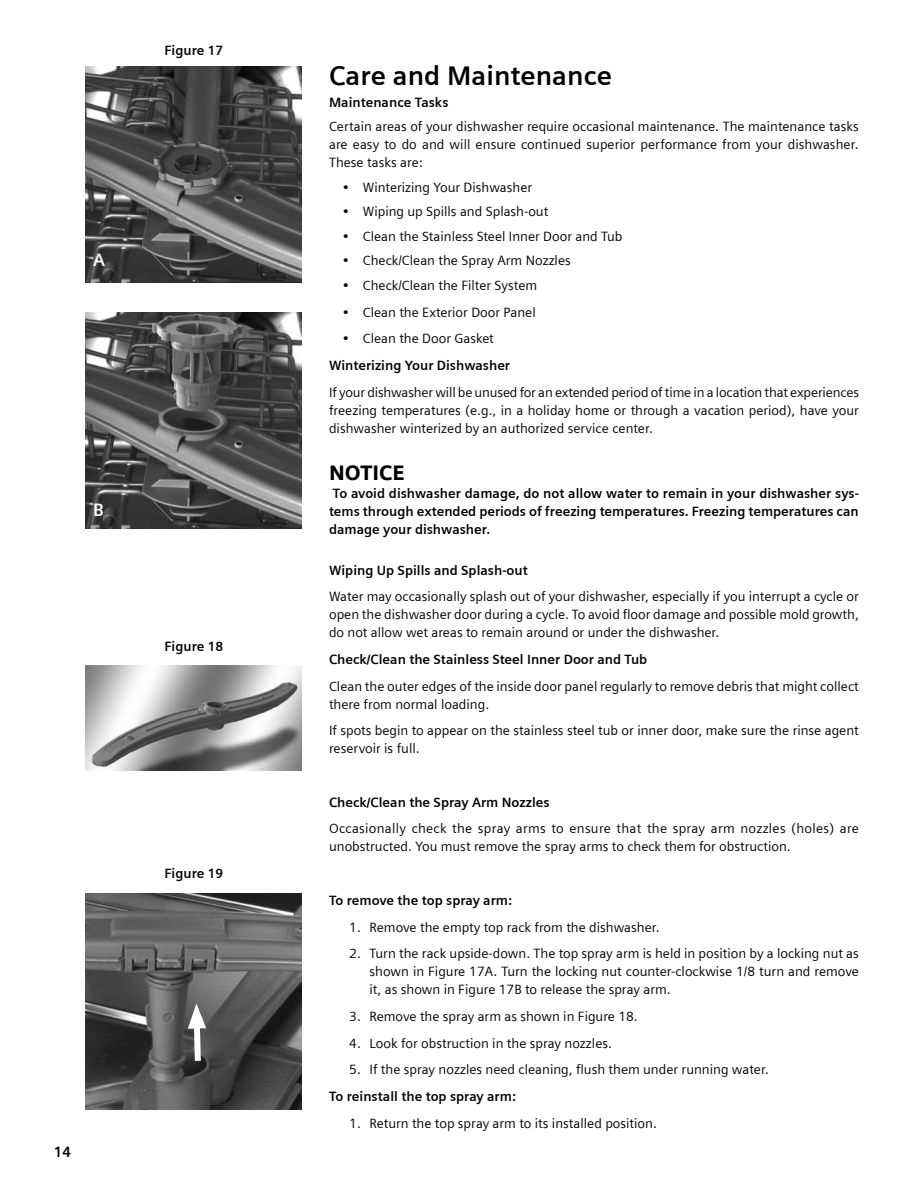
<style>
.page{position:relative;width:918px;height:1188px;background:#fff}
.page>*{position:absolute;margin:0;border:0;box-sizing:border-box;transform-origin:0 0}
.t1{font:700 27px "Siemens Sans";color:#000}
.t2{font:900 21px "Siemens Sans";color:#000}
.t3{font:700 18px "Siemens Sans";color:#fff}
.t4{font:700 15px "Siemens Sans";color:#000}
.t5{font:13.5px/18px "Siemens Sans";color:#000;text-align:justify}
.t6{font:700 13.5px/18px "Siemens Sans";color:#000;text-align:justify}
</style>
<div class="page">
<img style="left:86px;top:312px;width:216px;height:216px">
<img style="left:86px;top:66px;width:216px;height:216px">
<img style="left:86px;top:666px;width:216px;height:104px">
<img style="left:86px;top:894px;width:216px;height:216px">
<svg style="left:188px;top:1003px;width:18px;height:64px"></svg>
<p class="t6" style="left:164px;top:42px;width:60px">Figure 17</p>
<h3 class="t3" style="left:93px;top:249px;width:14px">A</h3>
<h3 class="t3" style="left:93px;top:500px;width:12px">B</h3>
<p class="t6" style="left:164px;top:637px;width:60px">Figure 18</p>
<p class="t6" style="left:164px;top:864px;width:60px">Figure 19</p>
<p class="t4" style="left:54px;top:1144px;width:19px">14</p>
<h1 class="t1" style="left:329px;top:60px;width:284px">Care and Maintenance</h1>
<p class="t6" style="left:329px;top:93px;width:121px">Maintenance Tasks</p>
<p class="t5" style="left:329px;top:118px;width:531px">Certain areas of your dishwasher require occasional maintenance. The maintenance tasks are easy to do and will ensure continued superior performance from your dishwasher.<br>These tasks are:</p>
<p class="t5" style="left:343px;top:178px;width:191px">• Winterizing Your Dishwasher</p>
<p class="t5" style="left:343px;top:203px;width:207px">• Wiping up Spills and Splash-out</p>
<p class="t5" style="left:343px;top:227px;width:282px">• Clean the Stainless Steel Inner Door and Tub</p>
<p class="t5" style="left:343px;top:252px;width:230px">• Check/Clean the Spray Arm Nozzles</p>
<p class="t5" style="left:343px;top:276px;width:196px">• Check/Clean the Filter System</p>
<p class="t5" style="left:343px;top:303px;width:195px">• Clean the Exterior Door Panel</p>
<p class="t5" style="left:343px;top:330px;width:153px">• Clean the Door Gasket</p>
<p class="t6" style="left:329px;top:356px;width:183px">Winterizing Your Dishwasher</p>
<p class="t5" style="left:329px;top:383px;width:532px">If your dishwasher will be unused for an extended period of time in a location that experiences freezing temperatures (e.g., in a holiday home or through a vacation period), have your dishwasher winterized by an authorized service center.</p>
<h2 class="t2" style="left:329px;top:460px;width:77px">NOTICE</h2>
<p class="t6" style="left:329px;top:485px;width:531px">To avoid dishwasher damage, do not allow water to remain in your dishwasher sys&shy;tems through extended periods of freezing temperatures. Freezing temperatures can damage your dishwasher.</p>
<p class="t6" style="left:329px;top:561px;width:200px">Wiping Up Spills and Splash-out</p>
<p class="t5" style="left:329px;top:588px;width:531px">Water may occasionally splash out of your dishwasher, especially if you interrupt a cycle or open the dishwasher door during a cycle. To avoid floor damage and possible mold growth, do not allow wet areas to remain around or under the dishwasher.</p>
<p class="t6" style="left:329px;top:650px;width:320px">Check/Clean the Stainless Steel Inner Door and Tub</p>
<p class="t5" style="left:329px;top:677px;width:531px">Clean the outer edges of the inside door panel regularly to remove debris that might collect there from normal loading.</p>
<p class="t5" style="left:329px;top:722px;width:531px">If spots begin to appear on the stainless steel tub or inner door, make sure the rinse agent reservoir is full.</p>
<p class="t6" style="left:329px;top:793px;width:222px">Check/Clean the Spray Arm Nozzles</p>
<p class="t5" style="left:329px;top:820px;width:532px">Occasionally check the spray arms to ensure that the spray arm nozzles (holes) are unobstructed. You must remove the spray arms to check them for obstruction.</p>
<p class="t6" style="left:329px;top:891px;width:184px">To remove the top spray arm:</p>
<p class="t5" style="left:349px;top:918px;width:312px">1. Remove the empty top rack from the dishwasher.</p>
<p class="t5" style="left:370px;top:945px;width:491px;text-indent:-20px">2. Turn the rack upside-down. The top spray arm is held in position by a locking nut as shown in Figure 17A. Turn the locking nut counter-clockwise 1/8 turn and remove it, as shown in Figure 17B to release the spray arm.</p>
<p class="t5" style="left:349px;top:1007px;width:290px">3. Remove the spray arm as shown in Figure 18.</p>
<p class="t5" style="left:349px;top:1034px;width:264px">4. Look for obstruction in the spray nozzles.</p>
<p class="t5" style="left:349px;top:1061px;width:421px">5. If the spray nozzles need cleaning, flush them under running water.</p>
<p class="t6" style="left:329px;top:1087px;width:188px">To reinstall the top spray arm:</p>
<p class="t5" style="left:349px;top:1114px;width:309px">1. Return the top spray arm to its installed position.</p>
</div>
